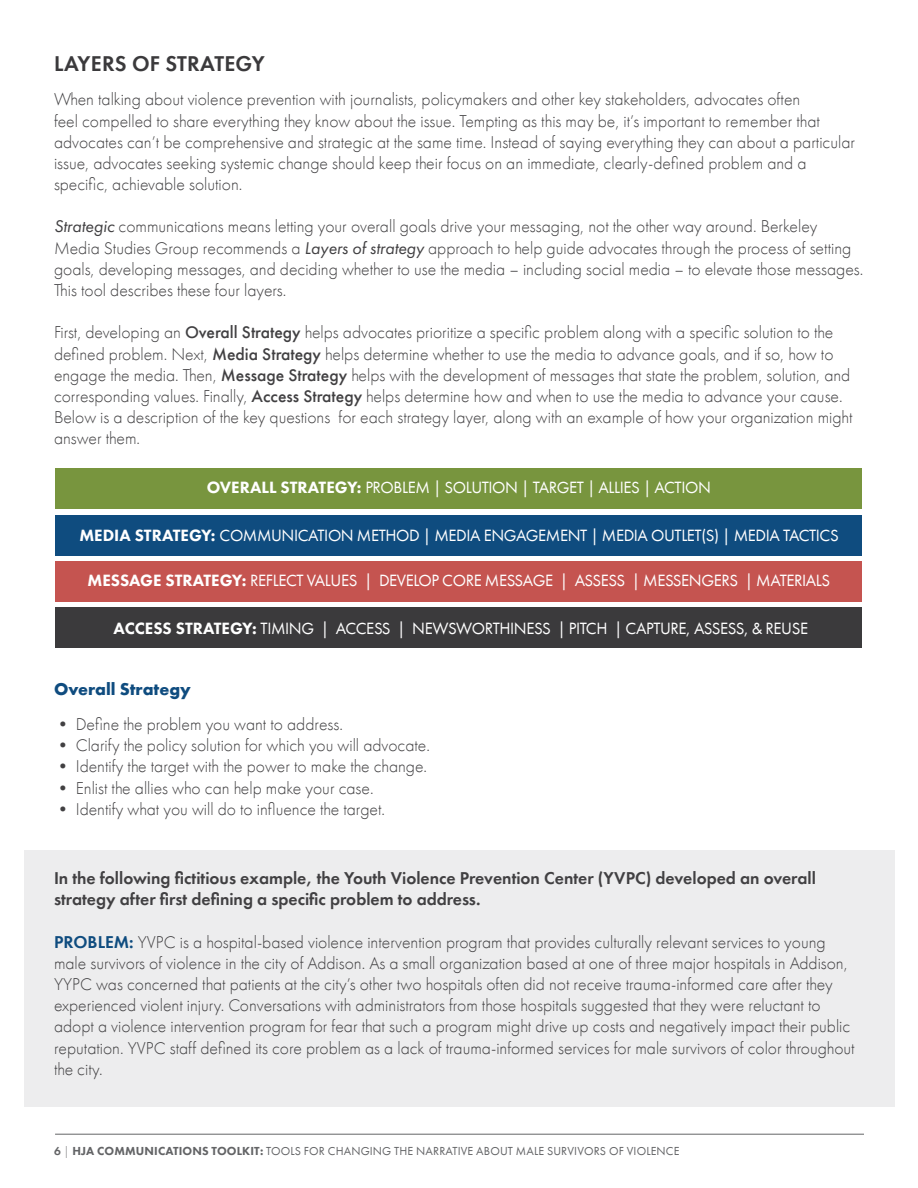
<style>
.page{position:relative;width:918px;height:1188px;background:#fff}
.page>*{position:absolute;margin:0;border:0;box-sizing:border-box;transform-origin:0 0}
.t1{font:600 22.05px "Futura PT";letter-spacing:.01em;color:#3b3a3c}
.t2{font:300 17.7px/21.1px "Futura PT";color:#414042}
.t3{font:600 17.7px/21.1px "Futura PT";color:#414042}
.t4{font:700 17.7px "Futura PT";color:#0f4c7f}
.t5{font:16.8px "Futura PT";letter-spacing:-.025em;color:#fff}
.t6{font:12px "Futura PT";letter-spacing:.01em;color:#636466}
.s1{font-weight:400;font-style:italic}
.s2{font-weight:500}
.s3{font-weight:800}
.s4{font-weight:600;color:#0f4c7f}
.s5{font-weight:600}
.s6{font-weight:300}
</style>
<div class="page">
<hr style="left:55px;top:1134px;width:809px;height:1px;background:#636466">
<div style="left:24px;top:850px;width:870px;height:257px;background:#ededee"></div>
<div style="left:56px;top:468px;width:806px;height:41px;background:#78953e"></div>
<div style="left:56px;top:515px;width:806px;height:41px;background:#0f4c7f"></div>
<div style="left:56px;top:561px;width:806px;height:41px;background:#c55450"></div>
<div style="left:56px;top:607px;width:806px;height:41px;background:#3b3a3c"></div>
<p class="t1" style="left:54px;top:50px;width:212px">LAYERS OF STRATEGY</p>
<p class="t2" style="left:54px;top:89px;width:803px">When talking about violence prevention with journalists, policymakers and other key stakeholders, advocates often<br>feel compelled to share everything they know about the issue. Tempting as this may be, it’s important to remember that advocates can’t be comprehensive and strategic at the same time. Instead of saying everything they can about a particular issue, advocates seeking systemic change should keep their focus on an immediate, clearly-defined problem and a specific, achievable solution.</p>
<p class="t2" style="left:54px;top:216px;width:811px"><span class="s1">Strategic</span> communications means letting your overall goals drive your messaging, not the other way around. Berkeley Media Studies Group recommends a <span class="s1">Layers of strategy</span> approach to help guide advocates through the process of setting goals, developing messages, and deciding whether to use the media – including social media – to elevate those messages.<br>This tool describes these four layers.</p>
<p class="t2" style="left:54px;top:322px;width:800px">First, developing an <span class="s2">Overall Strategy</span> helps advocates prioritize a specific problem along with a specific solution to the defined problem. Next, <span class="s2">Media Strategy</span> helps determine whether to use the media to advance goals, and if so, how to engage the media. Then, <span class="s2">Message Strategy</span> helps with the development of messages that state the problem, solution, and corresponding values. Finally, <span class="s2">Access Strategy</span> helps determine how and when to use the media to advance your cause.<br>Below is a description of the key questions for each strategy layer, along with an example of how your organization might answer them.</p>
<p class="t5" style="left:207px;top:477px;width:506px"><span class="s3">OVERALL STRATEGY:</span> PROBLEM | SOLUTION | TARGET | ALLIES | ACTION</p>
<p class="t5" style="left:79px;top:526px;width:761px"><span class="s3">MEDIA STRATEGY:</span> COMMUNICATION METHOD | MEDIA ENGAGEMENT | MEDIA OUTLET(S) | MEDIA TACTICS</p>
<p class="t5" style="left:88px;top:571px;width:744px"><span class="s3">MESSAGE STRATEGY:</span> REFLECT VALUES | DEVELOP CORE MESSAGE | ASSESS | MESSENGERS | MATERIALS</p>
<p class="t5" style="left:114px;top:619px;width:696px"><span class="s3">ACCESS STRATEGY:</span> TIMING | ACCESS | NEWSWORTHINESS | PITCH | CAPTURE, ASSESS, &amp; REUSE</p>
<p class="t4" style="left:54px;top:678px;width:138px">Overall Strategy</p>
<p class="t2" style="left:54px;top:714px;width:290px">• Define the problem you want to address.</p>
<p class="t2" style="left:54px;top:735px;width:377px">• Clarify the policy solution for which you will advocate.</p>
<p class="t2" style="left:54px;top:756px;width:375px">• Identify the target with the power to make the change.</p>
<p class="t2" style="left:54px;top:777px;width:321px">• Enlist the allies who can help make your case.</p>
<p class="t2" style="left:54px;top:798px;width:333px">• Identify what you will do to influence the target.</p>
<p class="t3" style="left:54px;top:867px;width:763px">In the following fictitious example, the Youth Violence Prevention Center (YVPC) developed an overall strategy after first defining a specific problem to address.</p>
<p class="t2" style="left:54px;top:931px;width:802px"><span class="s4">PROBLEM:</span> YVPC is a hospital-based violence intervention program that provides culturally relevant services to young male survivors of violence in the city of Addison. As a small organization based at one of three major hospitals in Addison, YYPC was concerned that patients at the city’s other two hospitals often did not receive trauma-informed care after they experienced violent injury. Conversations with administrators from those hospitals suggested that they were reluctant to adopt a violence intervention program for fear that such a program might drive up costs and negatively impact their public reputation. YVPC staff defined its core problem as a lack of trauma-informed services for male survivors of color throughout the city.</p>
<p class="t6" style="left:54px;top:1143px;width:627px"><span class="s5">6</span> <span class="s6">|</span> <span class="s3">HJA COMMUNICATIONS TOOLKIT:</span> TOOLS FOR CHANGING THE NARRATIVE ABOUT MALE SURVIVORS OF VIOLENCE</p>
</div>
